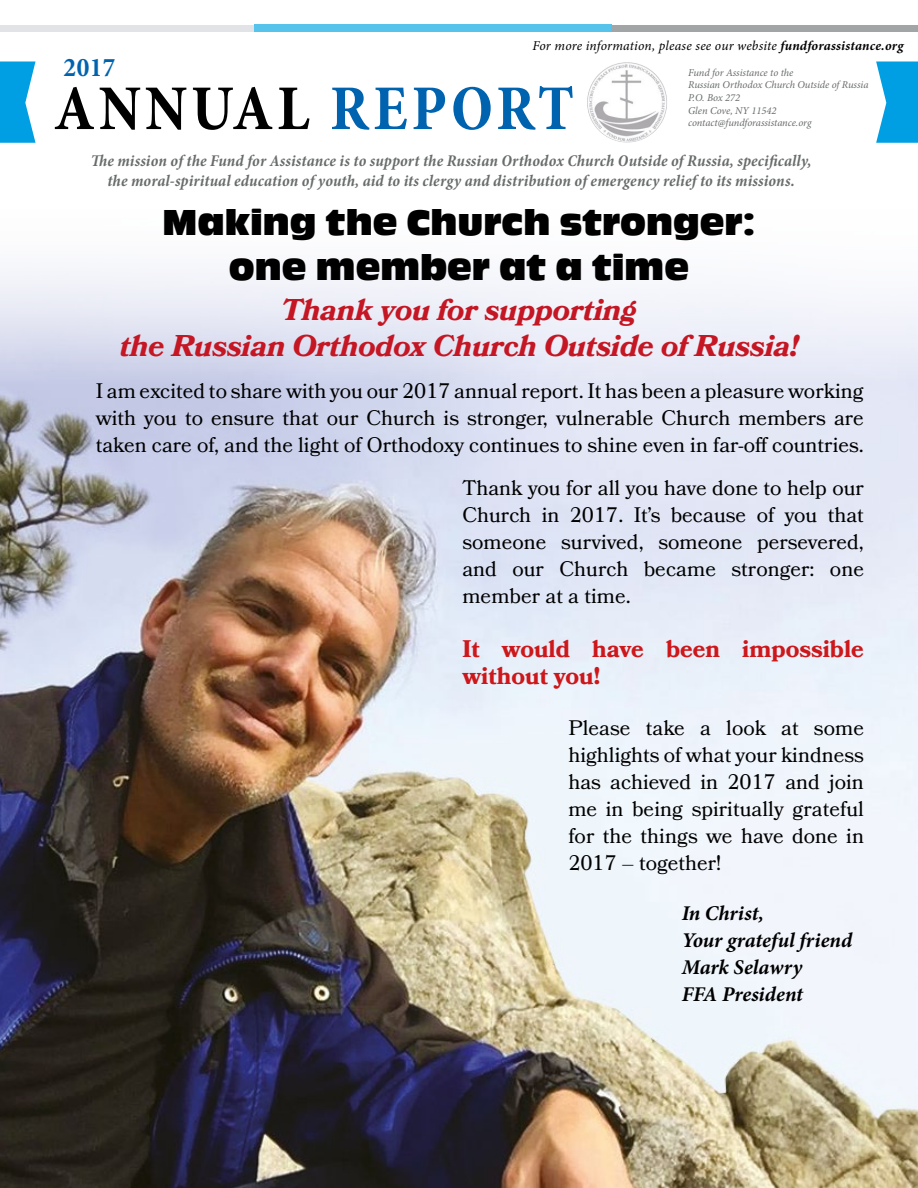
<style>
.page{position:relative;width:918px;height:1188px;background:#fff}
.page>*{position:absolute;margin:0;border:0;box-sizing:border-box;transform-origin:0 0}
.t1{font:700 condensed 64.5px "Minion Pro";letter-spacing:.06em;color:#000}
.t2{font:37.5px/45px "Antique Oli Com";color:#000;text-align:center}
.t3{font:italic 700 30px/36px "Bookmania";color:#c51623;text-align:center}
.t4{font:700 condensed 27px "Minion Pro";color:#0063af}
.t5{font:700 24px/27px "Bookmania";color:#cd171a}
.t6{font:21px/27px "Bookmania";color:#000;text-align:justify}
.t7{font:italic 700 21px/27px "Minion Pro";color:#000}
.t8{font:italic 700 condensed 16.5px/19.8px "Minion Pro";letter-spacing:.005em;color:#686c6b;text-align:center}
.t9{font:italic 13.5px "Minion Pro";letter-spacing:.01em;color:#000}
.t10{font:italic 10.5px/12.6px "Minion Pro";letter-spacing:-.01em;color:#686c6b}
.s1{font-weight:700}
.s2{color:#0063af}
</style>
<div class="page">
<img style="left:0;top:271px;width:918px;height:917px">
<div style="left:0;top:25px;width:255px;height:6px;background:#e2e3e7"></div>
<div style="left:255px;top:25px;width:357px;height:7px;background:#55c3eb"></div>
<div style="left:612px;top:25px;width:306px;height:6px;background:#a2a5a5"></div>
<svg style="left:876px;top:61px;width:42px;height:82px;background:#21abe6"></svg>
<svg style="left:0;top:61px;width:36px;height:82px;background:#29aee7"></svg>
<img style="left:587px;top:62px;width:81px;height:81px;border-radius:40px">
<p class="t9" style="left:533px;top:36px;width:373px">For more information, please see our website <span class="s1">fundforassistance.org</span></p>
<h1 class="t1" style="left:54px;top:64px;width:521px">ANNUAL <span class="s2">REPORT</span></h1>
<p class="t4" style="left:64px;top:49px;width:53px">2017</p>
<p class="t10" style="left:688px;top:66px;width:182px">Fund for Assistance to the<br>Russian Orthodox Church Outside of Russia<br>P.O. Box 272<br>Glen Cove, NY 11542 contact@fundforassistance.org</p>
<p class="t8" style="left:91px;top:151px;width:722px">The mission of the Fund for Assistance is to support the Russian Orthodox Church Outside of Russia, specifically, the moral-spiritual education of youth, aid to its clergy and distribution of emergency relief to its missions.</p>
<h2 class="t2" style="left:163px;top:201px;width:594px">Making the Church stronger: one member at a time</h2>
<h3 class="t3" style="left:120px;top:292px;width:680px">Thank you for supporting<br>the Russian Orthodox Church Outside of Russia!</h3>
<p class="t6" style="left:96px;top:377px;width:770px">I am excited to share with you our 2017 annual report. It has been a pleasure working with you to ensure that our Church is stronger, vulnerable Church members are taken care of, and the light of Orthodoxy continues to shine even in far-off countries.</p>
<p class="t6" style="left:462px;top:474px;width:403px">Thank you for all you have done to help our Church in 2017. It’s because of you that someone survived, someone persevered, and our Church became stronger: one member at a time.</p>
<p class="t5" style="left:462px;top:635px;width:403px">It would have been impossible without you!</p>
<p class="t6" style="left:568px;top:715px;width:297px">Please take a look at some highlights of what your kindness has achieved in 2017 and join me in being spiritually grateful for the things we have done in 2017 – together!</p>
<p class="t7" style="left:682px;top:899px;width:172px">In Christ,<br>Your grateful friend<br>Mark Selawry<br>FFA President</p>
</div>
